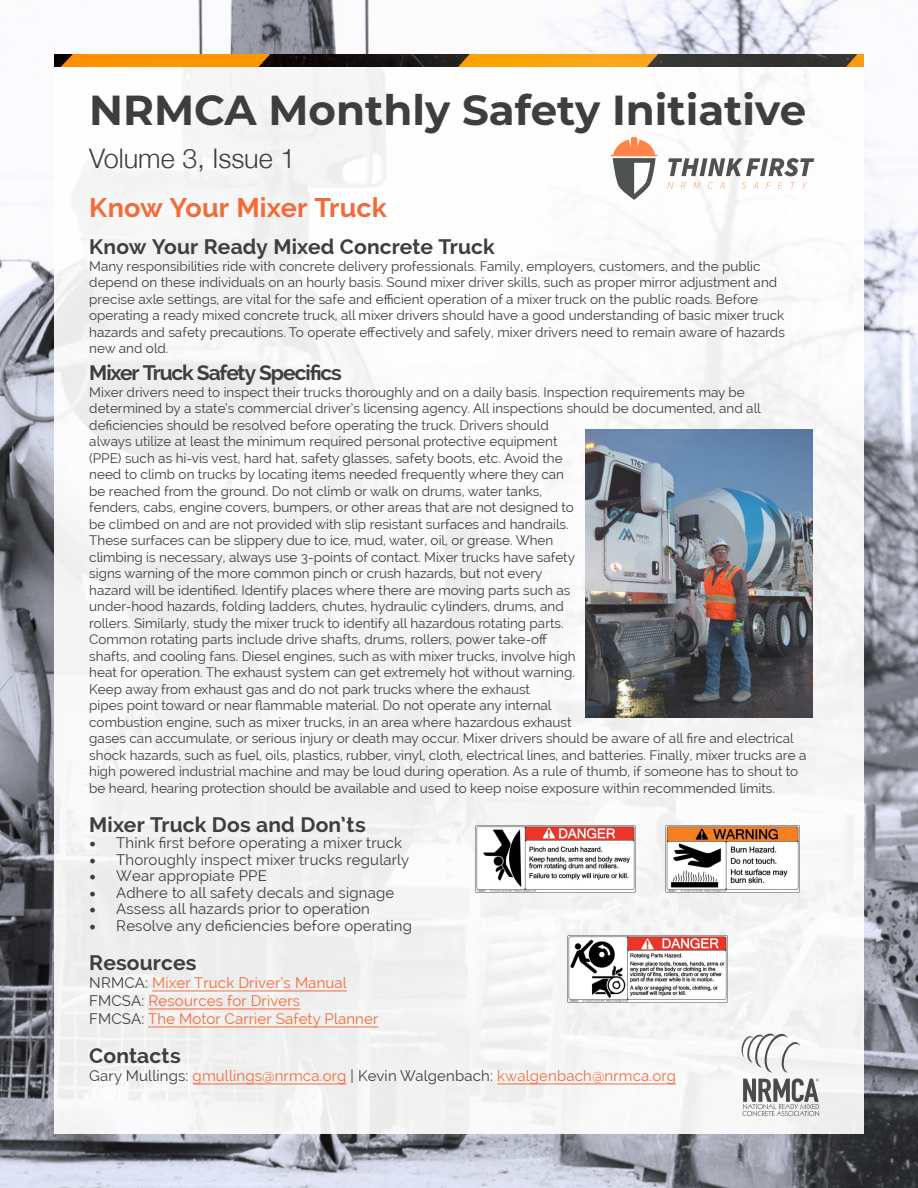
<style>
.page{position:relative;width:918px;height:1188px;background:#fff}
.page>*{position:absolute;margin:0;border:0;box-sizing:border-box;transform-origin:0 0}
.t1{font:700 42px "Montserrat";color:#3e3e3f}
.t2{font:700 27px "Raleway";letter-spacing:.005em;color:#f26b39}
.t3{font:300 27px "Helvetica Neue";color:#3e3e3f}
.t4{font:700 21px "Raleway";color:#3e3e3f}
.t5{font:700 21px "Raleway";letter-spacing:-.055em;color:#3e3e3f}
.t6{font:15px "Raleway";letter-spacing:.01em;color:#3e3e3f}
.t7{font:15px/18px "Raleway";letter-spacing:.01em;color:#f26b39}
.t8{font:13.5px/16.5px "Raleway";color:#3e3e3f}
.s1{font-family:"Minion Pro";font-size:18px}
.s2{color:#3e3e3f}
</style>
<div class="page">
<img style="left:0;top:0;width:918px;height:1188px">
<div style="left:54px;top:54px;width:810px;height:1080px;background:#f6f6f7"></div>
<hr style="left:152px;top:991px;width:195px;height:1px;background:#f26b39">
<hr style="left:148px;top:1009px;width:152px;height:1px;background:#f26b39">
<hr style="left:148px;top:1027px;width:230px;height:1px;background:#f26b39">
<hr style="left:193px;top:1084px;width:154px;height:1px;background:#f26b39">
<hr style="left:497px;top:1084px;width:179px;height:1px;background:#f26b39">
<svg style="left:668px;top:158px;width:146px;height:18px"></svg>
<svg style="left:667px;top:182px;width:6px;height:7px"></svg>
<svg style="left:681px;top:182px;width:5px;height:7px"></svg>
<svg style="left:693px;top:182px;width:7px;height:7px"></svg>
<svg style="left:708px;top:182px;width:5px;height:7px"></svg>
<svg style="left:719px;top:182px;width:6px;height:7px"></svg>
<svg style="left:741px;top:182px;width:6px;height:7px"></svg>
<svg style="left:753px;top:182px;width:5px;height:7px"></svg>
<svg style="left:766px;top:182px;width:5px;height:7px"></svg>
<svg style="left:778px;top:182px;width:5px;height:7px"></svg>
<svg style="left:791px;top:182px;width:5px;height:7px"></svg>
<svg style="left:803px;top:182px;width:4px;height:7px"></svg>
<svg style="left:611px;top:137px;width:46px;height:63px"></svg>
<img style="left:54px;top:54px;width:810px;height:12px">
<svg style="left:742px;top:1034px;width:77px;height:82px"></svg>
<img style="left:585px;top:429px;width:227px;height:288px">
<img style="left:475px;top:826px;width:160px;height:67px">
<img style="left:665px;top:826px;width:134px;height:67px">
<img style="left:568px;top:935px;width:160px;height:67px">
<h1 class="t1" style="left:89px;top:80px;width:718px">NRMCA Monthly Safety Initiative</h1>
<h2 class="t3" style="left:89px;top:136px;width:208px">Volume 3, Issue 1</h2>
<h2 class="t2" style="left:89px;top:192px;width:299px">Know Your Mixer Truck</h2>
<h3 class="t4" style="left:89px;top:235px;width:407px">Know Your Ready Mixed Concrete Truck</h3>
<p class="t8" style="left:89px;top:258px;width:697px">Many responsibilities ride with concrete delivery professionals. Family, employers, customers, and the public depend on these individuals on an hourly basis. Sound mixer driver skills, such as proper mirror adjustment and precise axle settings, are vital for the safe and efficient operation of a mixer truck on the public roads. Before operating a ready mixed concrete truck, all mixer drivers should have a good understanding of basic mixer truck hazards and safety precautions. To operate effectively and safely, mixer drivers need to remain aware of hazards new and old.</p>
<h3 class="t5" style="left:89px;top:361px;width:254px">Mixer Truck Safety Specifics</h3>
<p class="t8" style="left:89px;top:384px;width:719px">Mixer drivers need to inspect their trucks thoroughly and on a daily basis. Inspection requirements may be determined by a state’s commercial driver’s licensing agency. All inspections should be documented, and all deficiencies should be resolved before operating the truck. Drivers should<br>always utilize at least the minimum required personal protective equipment<br>(PPE) such as hi-vis vest, hard hat, safety glasses, safety boots, etc. Avoid the<br>need to climb on trucks by locating items needed frequently where they can<br>be reached from the ground. Do not climb or walk on drums, water tanks,<br>fenders, cabs, engine covers, bumpers, or other areas that are not designed to<br>be climbed on and are not provided with slip resistant surfaces and handrails.<br>These surfaces can be slippery due to ice, mud, water, oil, or grease. When<br>climbing is necessary, always use 3-points of contact. Mixer trucks have safety<br>signs warning of the more common pinch or crush hazards, but not every<br>hazard will be identified. Identify places where there are moving parts such as<br>under-hood hazards, folding ladders, chutes, hydraulic cylinders, drums, and<br>rollers. Similarly, study the mixer truck to identify all hazardous rotating parts.<br>Common rotating parts include drive shafts, drums, rollers, power take-off<br>shafts, and cooling fans. Diesel engines, such as with mixer trucks, involve high<br>heat for operation. The exhaust system can get extremely hot without warning.<br>Keep away from exhaust gas and do not park trucks where the exhaust<br>pipes point toward or near flammable material. Do not operate any internal<br>combustion engine, such as mixer trucks, in an area where hazardous exhaust<br>gases can accumulate, or serious injury or death may occur. Mixer drivers should be aware of all fire and electrical shock hazards, such as fuel, oils, plastics, rubber, vinyl, cloth, electrical lines, and batteries. Finally, mixer trucks are a high powered industrial machine and may be loud during operation. As a rule of thumb, if someone has to shout to be heard, hearing protection should be available and used to keep noise exposure within recommended limits.</p>
<h3 class="t4" style="left:89px;top:813px;width:278px">Mixer Truck Dos and Don’ts</h3>
<p class="t6" style="left:89px;top:834px;width:314px"><span class="s1">•</span> Think first before operating a mixer truck</p>
<p class="t6" style="left:89px;top:851px;width:321px"><span class="s1">•</span> Thoroughly inspect mixer trucks regularly</p>
<p class="t6" style="left:89px;top:867px;width:179px"><span class="s1">•</span> Wear appropiate PPE</p>
<p class="t6" style="left:89px;top:884px;width:306px"><span class="s1">•</span> Adhere to all safety decals and signage</p>
<p class="t6" style="left:89px;top:900px;width:282px"><span class="s1">•</span> Assess all hazards prior to operation</p>
<p class="t6" style="left:89px;top:917px;width:324px"><span class="s1">•</span> Resolve any deficiencies before operating</p>
<h3 class="t4" style="left:89px;top:951px;width:109px">Resources</h3>
<p class="t7" style="left:89px;top:974px;width:291px"><span class="s2">NRMCA:</span> Mixer Truck Driver’s Manual<br><span class="s2">FMCSA:</span> Resources for Drivers<br><span class="s2">FMCSA:</span> The Motor Carrier Safety Planner</p>
<h3 class="t4" style="left:89px;top:1044px;width:93px">Contacts</h3>
<p class="t7" style="left:89px;top:1067px;width:588px"><span class="s2">Gary Mullings:</span> gmullings@nrmca.org <span class="s2">| Kevin Walgenbach:</span> kwalgenbach@nrmca.org</p>
</div>
